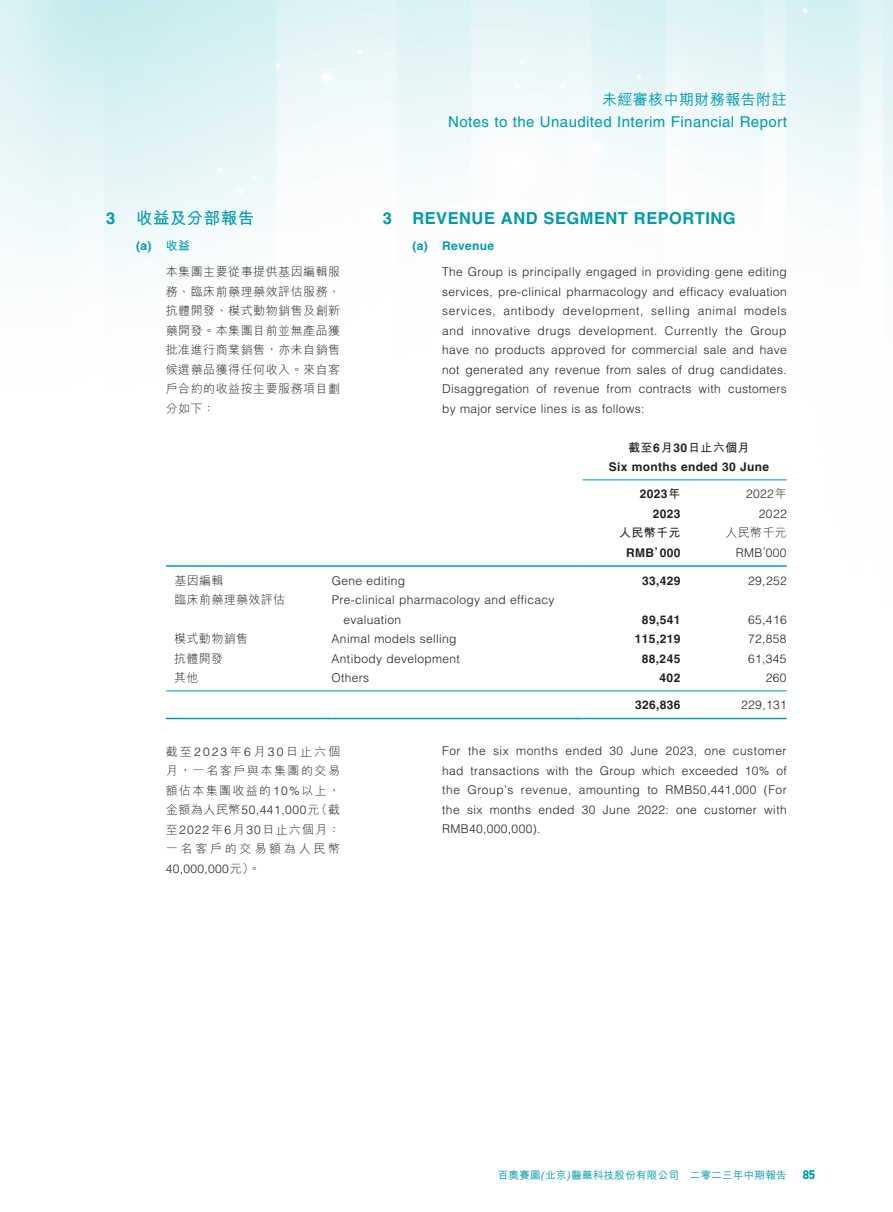
<style>
.page{position:relative;width:893px;height:1212px;background:#fff}
.page>*{position:absolute;margin:0;border:0;box-sizing:border-box;transform-origin:0 0}
.t1{font:700 16.5px "Helvetica LT Std";letter-spacing:.03em;color:#0099a9}
.t2{font:700 16.5px "M Hei HK";letter-spacing:.03em;color:#0099a9}
.t3{font:15px "Helvetica LT Std";letter-spacing:.03em;color:#0099a9}
.t4{font:500 15px "M Hei HK";letter-spacing:.03em;color:#0099a9}
.t5{font:300 12px/19.5px "Helvetica LT Std";letter-spacing:.03em;color:#231f20;text-align:justify}
.t6{font:300 12px/19.5px "M Hei HK";letter-spacing:.04em;color:#231f20;text-align:justify}
.t7{font:700 12px "Helvetica LT Std";letter-spacing:.03em;color:#231f20}
.t8{font:300 12px/19.5px "M Hei HK";letter-spacing:.23em;color:#231f20}
.t9{font:700 12px "M Hei HK";letter-spacing:.03em;color:#231f20}
.t10{font:700 12px "Helvetica LT Std";letter-spacing:.03em;color:#0099a9}
.t11{font:12px "DIN Mittelschrift Std";color:#0099a9}
.t12{font:500 10.5px "M Hei HK";letter-spacing:.03em;color:#0099a9}
.s1{font-family:"Helvetica LT Std"}
.s2{font-family:"M Hei HK"}
.s3{font-family:"Helvetica LT Std";font-weight:400;font-style:italic}
</style>
<div class="page">
<hr style="left:583px;top:479px;width:204px;height:1px;background:#0099a9">
<hr style="left:166px;top:565px;width:166px;height:2px;background:#0099a9">
<hr style="left:332px;top:565px;width:251px;height:2px;background:#0099a9">
<hr style="left:583px;top:565px;width:106px;height:2px;background:#0099a9">
<hr style="left:689px;top:565px;width:98px;height:2px;background:#0099a9">
<hr style="left:166px;top:690px;width:166px;height:1px;background:#0099a9">
<hr style="left:332px;top:690px;width:251px;height:1px;background:#0099a9">
<hr style="left:583px;top:690px;width:106px;height:1px;background:#0099a9">
<hr style="left:689px;top:690px;width:98px;height:1px;background:#0099a9">
<hr style="left:166px;top:718px;width:166px;height:1px;background:#0099a9">
<hr style="left:332px;top:718px;width:251px;height:1px;background:#0099a9">
<hr style="left:583px;top:718px;width:106px;height:1px;background:#0099a9">
<hr style="left:689px;top:718px;width:98px;height:1px;background:#0099a9">
<h1 class="t2" style="left:106px;top:206px;width:150px"><span class="s1">3</span> 收益及分部報告</h1>
<p class="t10" style="left:136px;top:239px;width:56px">(a) <span class="s2">收益</span></p>
<p class="t6" style="left:166px;top:262px;width:176px">本集團主要從事提供基因編輯服務、臨床前藥理藥效評估服務、抗體開發、模式動物銷售及創新藥開發。本集團目前並無產品獲批准進行商業銷售，亦未自銷售候選藥品獲得任何收入。來自客戶合約的收益按主要服務項目劃分如下：</p>
<p class="t4" style="left:602px;top:88px;width:186px">未經審核中期財務報告附註</p>
<p class="t3" style="left:448px;top:113px;width:340px">Notes to the Unaudited Interim Financial Report</p>
<h1 class="t1" style="left:383px;top:209px;width:355px">3 REVENUE AND SEGMENT REPORTING</h1>
<p class="t10" style="left:412px;top:239px;width:83px">(a) Revenue</p>
<p class="t5" style="left:442px;top:262px;width:346px">The Group is principally engaged in providing gene editing services, pre-clinical pharmacology and efficacy evaluation services, antibody development, selling animal models and innovative drugs development. Currently the Group have no products approved for commercial sale and have not generated any revenue from sales of drug candidates.<br>Disaggregation of revenue from contracts with customers by major service lines is as follows:</p>
<p class="t9" style="left:628px;top:439px;width:123px">截至<span class="s1">6</span>月<span class="s1">30</span>日止六個月</p>
<p class="t7" style="left:609px;top:460px;width:162px">Six months ended 30 June</p>
<p class="t7" style="left:640px;top:487px;width:42px">2023<span class="s2">年</span></p>
<p class="t5" style="left:746px;top:484px;width:42px">2022<span class="s2">年</span></p>
<p class="t7" style="left:653px;top:506px;width:29px">2023</p>
<p class="t5" style="left:759px;top:504px;width:29px">2022</p>
<p class="t9" style="left:619px;top:524px;width:63px">人民幣千元</p>
<p class="t6" style="left:725px;top:523px;width:63px">人民幣千元</p>
<p class="t7" style="left:626px;top:545px;width:56px">RMB’ 000</p>
<p class="t5" style="left:736px;top:543px;width:52px">RMB’000</p>
<p class="t6" style="left:174px;top:570px;width:51px">基因編輯</p>
<p class="t5" style="left:332px;top:571px;width:75px">Gene editing</p>
<p class="t7" style="left:642px;top:573px;width:40px">33,429</p>
<p class="t5" style="left:748px;top:571px;width:40px">29,252</p>
<p class="t6" style="left:174px;top:590px;width:112px">臨床前藥理藥效評估</p>
<p class="t5" style="left:344px;top:590px;width:212px;text-indent:-12px">Pre-clinical pharmacology and efficacy evaluation</p>
<p class="t7" style="left:642px;top:612px;width:40px">89,541</p>
<p class="t5" style="left:748px;top:610px;width:40px">65,416</p>
<p class="t6" style="left:174px;top:629px;width:75px">模式動物銷售</p>
<p class="t5" style="left:332px;top:629px;width:126px">Animal models selling</p>
<p class="t7" style="left:635px;top:632px;width:47px">115,219</p>
<p class="t5" style="left:748px;top:629px;width:40px">72,858</p>
<p class="t6" style="left:174px;top:648px;width:51px">抗體開發</p>
<p class="t5" style="left:332px;top:649px;width:130px">Antibody development</p>
<p class="t7" style="left:642px;top:651px;width:40px">88,245</p>
<p class="t5" style="left:748px;top:649px;width:40px">61,345</p>
<p class="t6" style="left:174px;top:668px;width:26px">其他</p>
<p class="t5" style="left:332px;top:668px;width:39px">Others</p>
<p class="t7" style="left:660px;top:671px;width:22px">402</p>
<p class="t5" style="left:766px;top:668px;width:22px">260</p>
<p class="t7" style="left:635px;top:698px;width:47px">326,836</p>
<p class="t5" style="left:741px;top:695px;width:47px">229,131</p>
<p class="t5" style="left:442px;top:741px;width:346px">For the six months ended 30 June 2023, one customer had transactions with the Group which exceeded 10% of the Group’s revenue, amounting to RMB50,441,000 (For the six months ended 30 June 2022: one customer with RMB40,000,000).</p>
<p class="t6" style="left:166px;top:741px;width:176px">截至<span class="s1">2023</span>年<span class="s1">6</span>月<span class="s1">30</span>日止六個月，一名客戶與本集團的交易額佔本集團收益的<span class="s1">10%</span>以上，</p>
<p class="t5" style="left:166px;top:800px;width:176px"><span class="s2">金額為人民幣</span>50,441,000<span class="s2">元（截</span></p>
<p class="t8" style="left:166px;top:819px;width:176px">至<span class="s1">2022</span>年<span class="s1">6</span>月<span class="s1">30</span>日止六個月：一名客戶的交易額為人民幣</p>
<p class="t5" style="left:166px;top:858px;width:96px">40,000,000<span class="s2">元）。</span></p>
<p class="t12" style="left:498px;top:1168px;width:290px">百奧賽圖<span class="s3">(</span>北京<span class="s3">)</span>醫藥科技股份有限公司 二零二三年中期報告</p>
<p class="t11" style="left:803px;top:1167px;width:13px">85</p>
</div>
